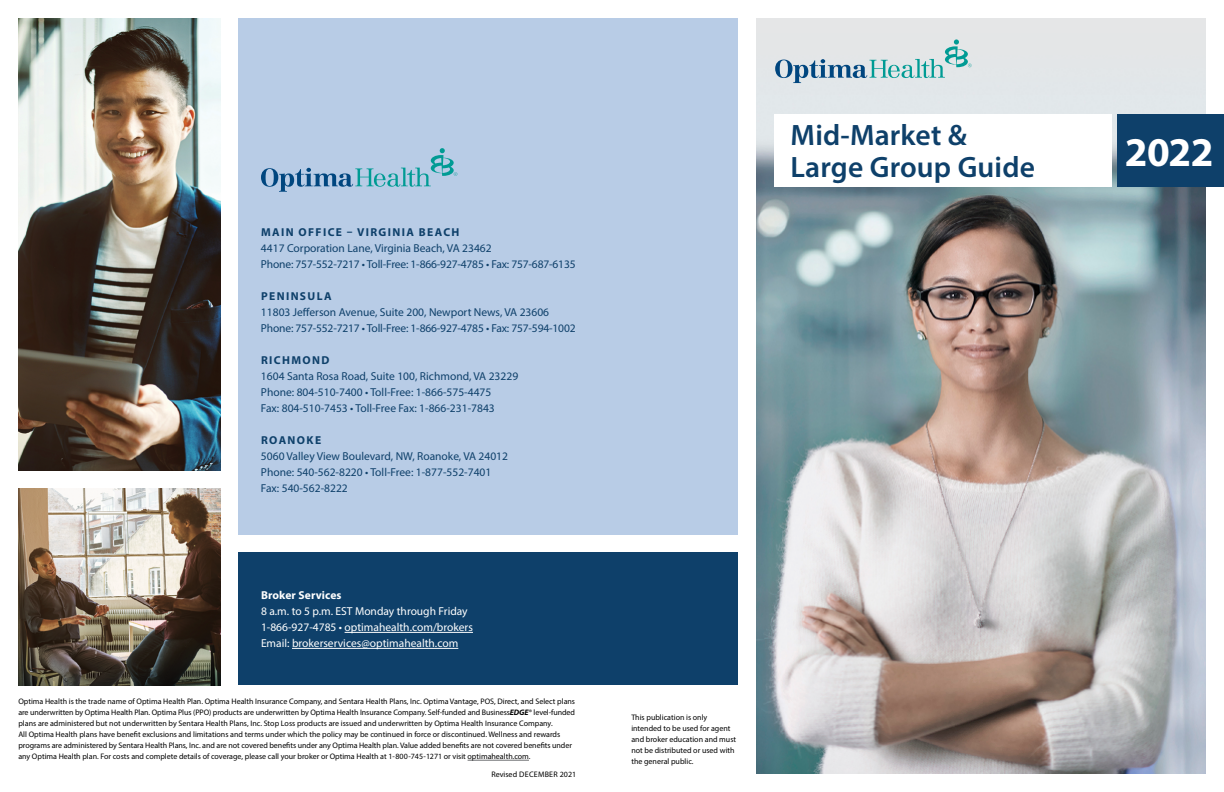
<style>
.page{position:relative;width:1224px;height:792px;background:#fff}
.page>*{position:absolute;margin:0;border:0;box-sizing:border-box;transform-origin:0 0}
.t1{font:700 41px "Myriad Pro";color:#fff}
.t2{font:600 29.6px/32.2px "Myriad Pro";letter-spacing:.005em;color:#0e406a}
.t3{font:11.5px/16px "Myriad Pro";color:#0e406a}
.t4{font:11.5px/16px "Myriad Pro";color:#fff}
.t5{font:700 11.5px "Myriad Pro";letter-spacing:.12em;color:#0e406a}
.t6{font:700 11.5px "Myriad Pro";letter-spacing:.01em;color:#fff}
.t7{font:8px/11px "Myriad Pro";color:#000}
.s1{font-weight:700;font-style:italic}
</style>
<div class="page">
<img style="left:756px;top:33px;width:450px;height:740px">
<img style="left:18px;top:18px;width:202px;height:452px">
<img style="left:18px;top:489px;width:202px;height:196px">
<div style="left:238px;top:553px;width:500px;height:132px;background:#0e406a"></div>
<div style="left:238px;top:18px;width:500px;height:517px;background:#b8cce6"></div>
<div style="left:1117px;top:114px;width:107px;height:73px;background:#0e406a"></div>
<div style="left:775px;top:114px;width:337px;height:73px;background:#fff"></div>
<svg style="left:775px;top:39px;width:197px;height:44px;background:#bfd3d9"></svg>
<svg style="left:261px;top:148px;width:196px;height:44px"></svg>
<hr style="left:345px;top:632px;width:128px;height:1px;background:#fff">
<hr style="left:292px;top:648px;width:166px;height:1px;background:#fff">
<hr style="left:468px;top:760px;width:61px;height:1px;background:#6d6e71">
<h3 class="t5" style="left:261px;top:224px;width:200px">MAIN OFFICE – VIRGINIA BEACH</h3>
<h3 class="t3" style="left:261px;top:240px;width:316px">4417 Corporation Lane, Virginia Beach, VA 23462<br>Phone: 757-552-7217 • Toll-Free: 1-866-927-4785 • Fax: 757-687-6135</h3>
<h3 class="t5" style="left:261px;top:288px;width:72px">PENINSULA</h3>
<h3 class="t3" style="left:261px;top:304px;width:316px">11803 Jefferson Avenue, Suite 200, Newport News, VA 23606<br>Phone: 757-552-7217 • Toll-Free: 1-866-927-4785 • Fax: 757-594-1002</h3>
<h3 class="t5" style="left:261px;top:352px;width:70px">RICHMOND</h3>
<h3 class="t3" style="left:261px;top:367px;width:259px">1604 Santa Rosa Road, Suite 100, Richmond, VA 23229<br>Phone: 804-510-7400 • Toll-Free: 1-866-575-4475<br>Fax: 804-510-7453 • Toll-Free Fax: 1-866-231-7843</h3>
<h3 class="t5" style="left:261px;top:432px;width:62px">ROANOKE</h3>
<h3 class="t3" style="left:261px;top:447px;width:249px">5060 Valley View Boulevard, NW, Roanoke, VA 24012<br>Phone: 540-562-8220 • Toll-Free: 1-877-552-7401<br>Fax: 540-562-8222</h3>
<h3 class="t6" style="left:261px;top:588px;width:82px">Broker Services</h3>
<h3 class="t4" style="left:261px;top:603px;width:213px">8 a.m. to 5 p.m. EST Monday through Friday<br>1-866-927-4785 • optimahealth.com/brokers<br>Email: brokerservices@optimahealth.com</h3>
<p class="t7" style="left:18px;top:696px;width:558px">Optima Health is the trade name of Optima Health Plan. Optima Health Insurance Company, and Sentara Health Plans, Inc. Optima Vantage, POS, Direct, and Select plans are underwritten by Optima Health Plan. Optima Plus (PPO) products are underwritten by Optima Health Insurance Company. Self-funded and Business<span class="s1">EDGE</span>® level-funded plans are administered but not underwritten by Sentara Health Plans, Inc. Stop Loss products are issued and underwritten by Optima Health Insurance Company.<br>All Optima Health plans have benefit exclusions and limitations and terms under which the policy may be continued in force or discontinued. Wellness and rewards programs are administered by Sentara Health Plans, Inc. and are not covered benefits under any Optima Health plan. Value added benefits are not covered benefits under any Optima Health plan. For costs and complete details of coverage, please call your broker or Optima Health at 1-800-745-1271 or visit optimahealth.com.</p>
<p class="t7" style="left:491px;top:769px;width:86px">Revised DECEMBER 2021</p>
<h2 class="t2" style="left:791px;top:118px;width:246px">Mid-Market &amp;<br>Large Group Guide</h2>
<p class="t7" style="left:631px;top:712px;width:106px">This publication is only intended to be used for agent and broker education and must not be distributed or used with the general public.</p>
<h1 class="t1" style="left:1125px;top:125px;width:90px">2022</h1>
</div>
